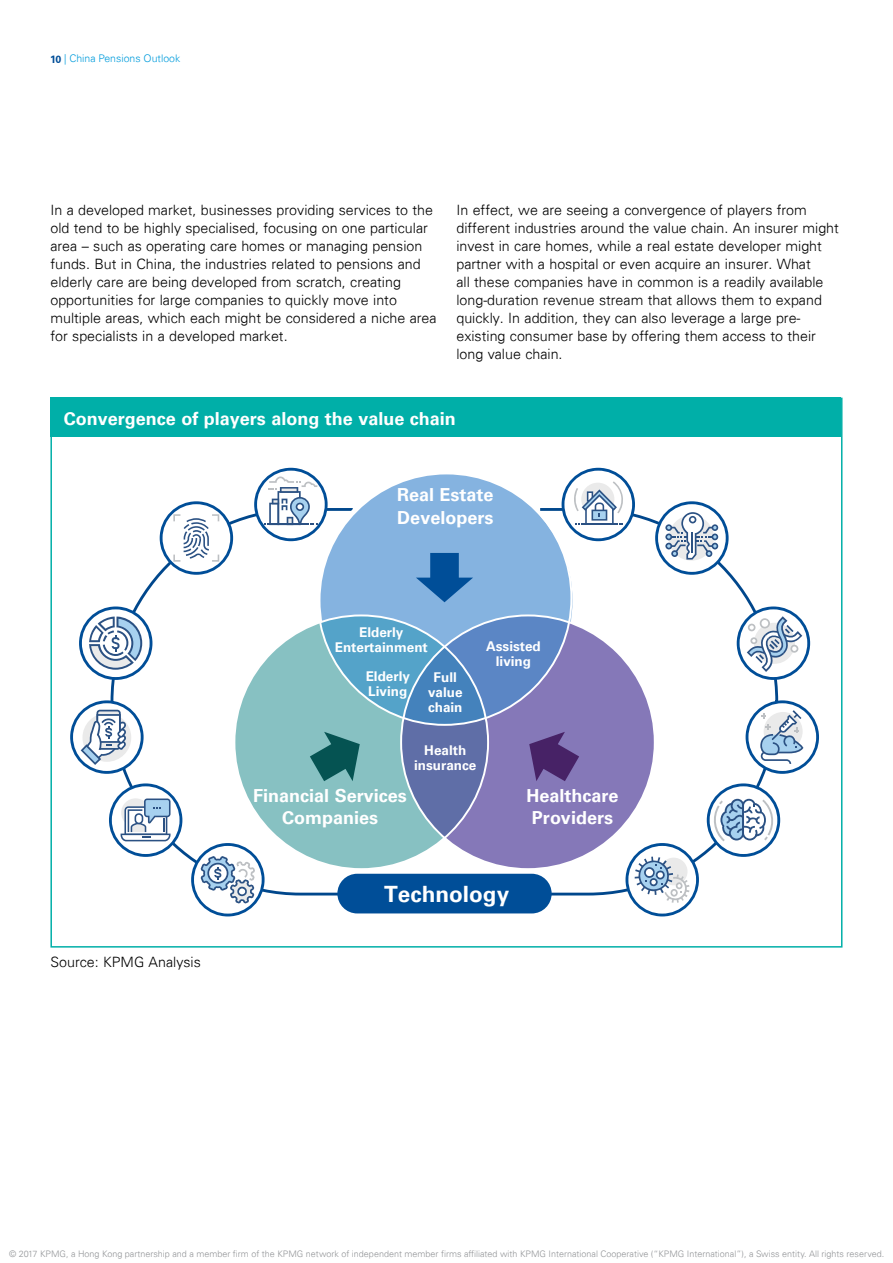
<style>
.page{position:relative;width:893px;height:1263px;background:#fff}
.page>*{position:absolute;margin:0;border:0;box-sizing:border-box;transform-origin:0 0}
.t1{font:700 22.5px "Univers 65";color:#fff}
.t2{font:700 18px/22.5px "Univers 65";color:#fff;text-align:center}
.t3{font:300 14.25px/18px "Univers 45";color:#000}
.t4{font:700 13.5px/15px "Univers 65";color:#fff;text-align:center}
.t5{font:300 10.5px "Univers 45";color:#009cdc}
.t6{font:300 9px "Univers 45";color:#939598}
.s1{font-family:"Univers 65";font-weight:700;color:#004e98}
</style>
<div class="page">
<svg style="left:235px;top:624px;width:165px;height:245px;fill:#87c1c2"></svg>
<svg style="left:400px;top:624px;width:254px;height:245px;fill:#8578b8"></svg>
<svg style="left:317px;top:474px;width:255px;height:252px;background:#81acd5"></svg>
<svg style="left:562px;top:468px;width:73px;height:73px"></svg>
<svg style="left:655px;top:501px;width:74px;height:74px"></svg>
<svg style="left:737px;top:606px;width:73px;height:74px"></svg>
<svg style="left:746px;top:700px;width:73px;height:74px"></svg>
<svg style="left:707px;top:783px;width:73px;height:74px"></svg>
<svg style="left:625px;top:843px;width:74px;height:73px"></svg>
<svg style="left:254px;top:468px;width:74px;height:73px"></svg>
<svg style="left:160px;top:501px;width:73px;height:74px"></svg>
<svg style="left:79px;top:606px;width:73px;height:74px"></svg>
<svg style="left:70px;top:700px;width:74px;height:74px"></svg>
<svg style="left:109px;top:783px;width:73px;height:74px"></svg>
<svg style="left:191px;top:843px;width:74px;height:73px"></svg>
<div style="left:337px;top:874px;width:215px;height:39px;background:#004e98;border-radius:20px"></div>
<div style="left:50px;top:398px;width:791px;height:39px;background:#00afa8"></div>
<p class="t5" style="left:50px;top:52px;width:132px"><span class="s1">10</span> | China Pensions Outlook</p>
<p class="t3" style="left:50px;top:201px;width:388px">In a developed market, businesses providing services to the old tend to be highly specialised, focusing on one particular area – such as operating care homes or managing pension funds. But in China, the industries related to pensions and elderly care are being developed from scratch, creating opportunities for large companies to quickly move into multiple areas, which each might be considered a niche area for specialists in a developed market.</p>
<p class="t3" style="left:456px;top:201px;width:384px">In effect, we are seeing a convergence of players from different industries around the value chain. An insurer might invest in care homes, while a real estate developer might partner with a hospital or even acquire an insurer. What<br>all these companies have in common is a readily available long-duration revenue stream that allows them to expand quickly. In addition, they can also leverage a large pre&shy;existing consumer base by offering them access to their long value chain.</p>
<p class="t2" style="left:64px;top:407px;width:394px">Convergence of players along the value chain</p>
<p class="t2" style="left:397px;top:484px;width:98px;text-align:left">Real Estate<br>Developers</p>
<p class="t4" style="left:335px;top:625px;width:95px">Elderly<br>Entertainment</p>
<p class="t4" style="left:366px;top:668px;width:46px;text-align:left">Elderly<br>Living</p>
<p class="t4" style="left:428px;top:669px;width:36px">Full value chain</p>
<p class="t4" style="left:414px;top:742px;width:64px">Health insurance</p>
<p class="t4" style="left:486px;top:639px;width:56px">Assisted living</p>
<p class="t2" style="left:253px;top:784px;width:155px">Financial Services<br>Companies</p>
<p class="t2" style="left:526px;top:784px;width:94px">Healthcare<br>Providers</p>
<p class="t3" style="left:50px;top:953px;width:152px">Source: KPMG Analysis</p>
<h1 class="t1" style="left:384px;top:881px;width:127px">Technology</h1>
<p class="t6" style="left:9px;top:1248px;width:877px">© 2017 KPMG, a Hong Kong partnership and a member firm of the KPMG network of independent member firms affiliated with KPMG International Cooperative (“KPMG International”), a Swiss entity. All rights reserved.</p>
</div>
